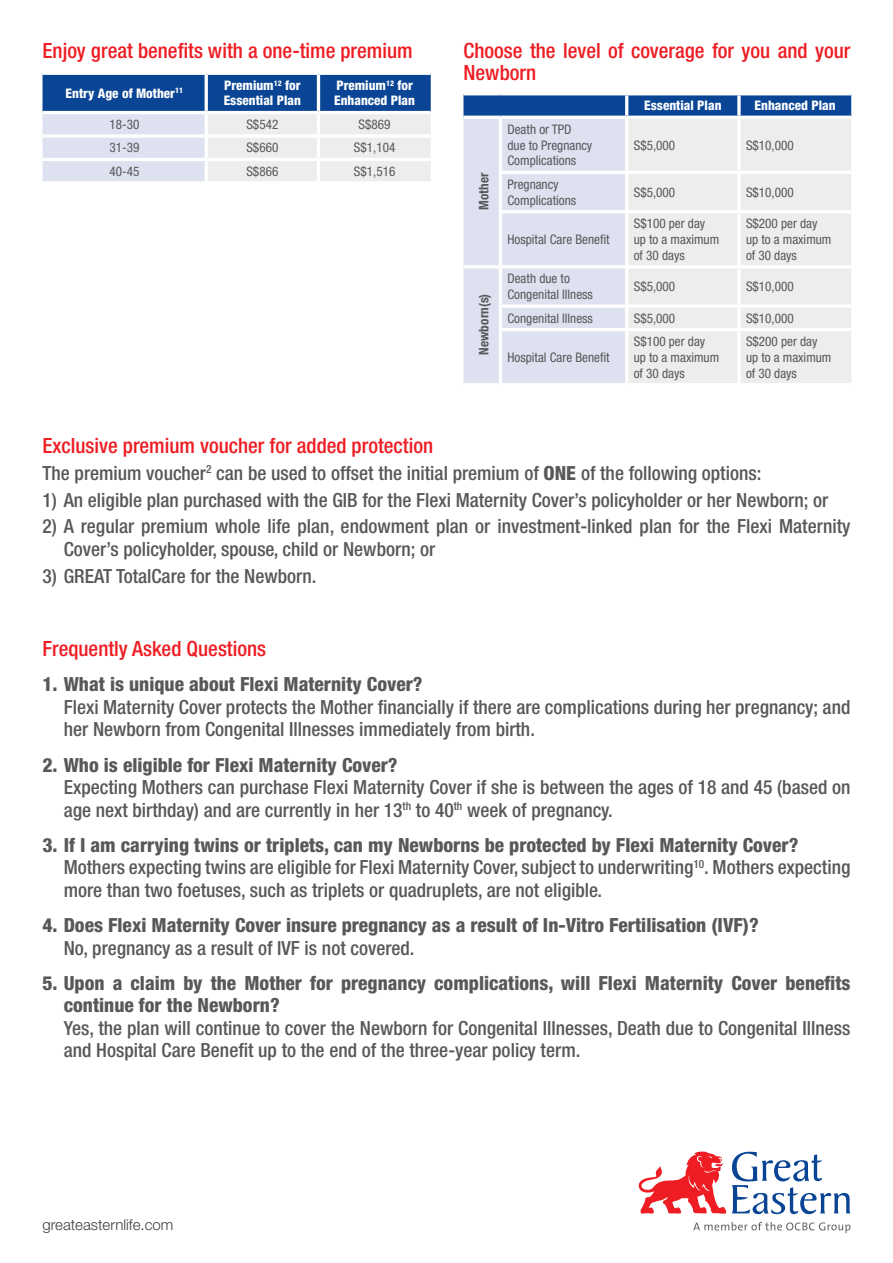
<style>
.page{position:relative;width:893px;height:1263px;background:#fff}
.page>*{position:absolute;margin:0;border:0;box-sizing:border-box;transform-origin:0 0}
.Subhead2_Red{font:500 condensed 21px/22.5px "Helvetica Neue LT Std";color:#ee1d23}
.Indent{font:500 condensed 19.5px/22.5px "Helvetica Neue LT Std";color:#57585a}
.Indent-2{font:800 condensed 19.5px/22.5px "Helvetica Neue LT Std";color:#57585a}
.Body_Text{font:500 condensed 19.5px "Helvetica Neue LT Std";color:#57585a}
.t1{font:300 15px "Helvetica Neue LT Std";color:#3e3e3f}
.t2{font:condensed 13.2px/15.9px "Helvetica Neue LT Std";color:#57585a}
.t3{font:800 condensed 13.2px/14.9px "Helvetica Neue LT Std";color:#fff}
.t4{font:700 condensed 13.2px "Helvetica Neue LT Std";letter-spacing:.015em;color:#57585a}
.s1{font-weight:800}
</style>
<div class="page">
<svg style="left:638px;top:1151px;width:212px;height:63px"></svg>
<svg style="left:693px;top:1222px;width:157px;height:11px"></svg>
<svg style="left:43px;top:75px;width:388px;height:106px;background:#94abcd"></svg>
<hr style="left:205px;top:75px;width:3px;height:36px;background:#fff">
<hr style="left:317px;top:75px;width:3px;height:36px;background:#fff">
<hr style="left:43px;top:111px;width:163px;height:3px;background:#fff">
<hr style="left:206px;top:111px;width:112px;height:3px;background:#fff">
<hr style="left:205px;top:114px;width:3px;height:20px;background:#fff">
<hr style="left:318px;top:111px;width:113px;height:3px;background:#fff">
<hr style="left:317px;top:114px;width:3px;height:20px;background:#fff">
<hr style="left:43px;top:134px;width:163px;height:4px;background:#fff">
<hr style="left:206px;top:134px;width:112px;height:4px;background:#fff">
<hr style="left:205px;top:138px;width:3px;height:20px;background:#fff">
<hr style="left:318px;top:134px;width:113px;height:4px;background:#fff">
<hr style="left:317px;top:138px;width:3px;height:20px;background:#fff">
<hr style="left:43px;top:158px;width:163px;height:3px;background:#fff">
<hr style="left:206px;top:158px;width:112px;height:3px;background:#fff">
<hr style="left:205px;top:161px;width:3px;height:20px;background:#fff">
<hr style="left:318px;top:158px;width:113px;height:3px;background:#fff">
<hr style="left:317px;top:161px;width:3px;height:20px;background:#fff">
<svg style="left:463px;top:95px;width:388px;height:288px;background:#bcc8e1"></svg>
<div style="left:628px;top:119px;width:223px;height:264px;background:#ededee"></div>
<hr style="left:625px;top:95px;width:3px;height:21px;background:#fff">
<svg style="left:737px;top:95px;width:4px;height:21px"></svg>
<hr style="left:463px;top:116px;width:37px;height:3px;background:#fff">
<hr style="left:500px;top:116px;width:127px;height:3px;background:#fff">
<hr style="left:499px;top:119px;width:3px;height:52px;background:#fff">
<hr style="left:627px;top:116px;width:112px;height:3px;background:#fff">
<hr style="left:625px;top:119px;width:3px;height:52px;background:#fff">
<hr style="left:739px;top:116px;width:112px;height:3px;background:#fff">
<hr style="left:737px;top:119px;width:4px;height:52px;background:#fff">
<hr style="left:499px;top:171px;width:128px;height:3px;background:#fff">
<hr style="left:499px;top:174px;width:3px;height:36px;background:#fff">
<hr style="left:627px;top:171px;width:112px;height:3px;background:#fff">
<hr style="left:625px;top:174px;width:3px;height:36px;background:#fff">
<hr style="left:739px;top:171px;width:112px;height:3px;background:#fff">
<hr style="left:737px;top:174px;width:4px;height:36px;background:#fff">
<hr style="left:499px;top:210px;width:128px;height:3px;background:#fff">
<hr style="left:499px;top:213px;width:3px;height:52px;background:#fff">
<hr style="left:627px;top:210px;width:112px;height:3px;background:#fff">
<hr style="left:625px;top:213px;width:3px;height:52px;background:#fff">
<hr style="left:739px;top:210px;width:112px;height:3px;background:#fff">
<hr style="left:737px;top:213px;width:4px;height:52px;background:#fff">
<hr style="left:463px;top:265px;width:37px;height:3px;background:#fff">
<hr style="left:500px;top:265px;width:127px;height:3px;background:#fff">
<hr style="left:499px;top:268px;width:3px;height:36px;background:#fff">
<hr style="left:627px;top:265px;width:112px;height:3px;background:#fff">
<hr style="left:625px;top:268px;width:3px;height:36px;background:#fff">
<hr style="left:739px;top:265px;width:112px;height:3px;background:#fff">
<hr style="left:737px;top:268px;width:4px;height:36px;background:#fff">
<hr style="left:499px;top:304px;width:128px;height:4px;background:#fff">
<hr style="left:499px;top:308px;width:3px;height:20px;background:#fff">
<hr style="left:627px;top:304px;width:112px;height:4px;background:#fff">
<hr style="left:625px;top:308px;width:3px;height:20px;background:#fff">
<hr style="left:739px;top:304px;width:112px;height:4px;background:#fff">
<hr style="left:737px;top:308px;width:4px;height:20px;background:#fff">
<hr style="left:499px;top:328px;width:128px;height:3px;background:#fff">
<hr style="left:499px;top:331px;width:3px;height:52px;background:#fff">
<hr style="left:627px;top:328px;width:112px;height:3px;background:#fff">
<hr style="left:625px;top:331px;width:3px;height:52px;background:#fff">
<hr style="left:739px;top:328px;width:112px;height:3px;background:#fff">
<hr style="left:737px;top:331px;width:4px;height:52px;background:#fff">
<p class="Subhead2_Red" style="left:43px;top:39px;width:372px">Enjoy great benefits with a one-time premium</p>
<p class="t3" style="left:66px;top:85px;width:119px">Entry Age of Mother<sup>11</sup></p>
<p class="t3" style="left:224px;top:78px;width:79px">Premium<sup>12</sup> for<br>Essential Plan</p>
<p class="t3" style="left:334px;top:78px;width:82px">Premium<sup>12</sup> for<br>Enhanced Plan</p>
<p class="t2" style="left:109px;top:116px;width:31px">18-30</p>
<p class="t2" style="left:246px;top:116px;width:33px">S$542</p>
<p class="t2" style="left:359px;top:116px;width:33px">S$869</p>
<p class="t2" style="left:109px;top:140px;width:31px">31-39</p>
<p class="t2" style="left:246px;top:140px;width:33px">S$660</p>
<p class="t2" style="left:354px;top:140px;width:43px">S$1,104</p>
<p class="t2" style="left:109px;top:163px;width:31px">40-45</p>
<p class="t2" style="left:246px;top:163px;width:33px">S$866</p>
<p class="t2" style="left:354px;top:163px;width:43px">S$1,516</p>
<p class="Subhead2_Red" style="left:463px;top:39px;width:388px">Choose the level of coverage for you and your<br>Newborn</p>
<p class="t3" style="left:644px;top:98px;width:79px">Essential Plan</p>
<p class="t3" style="left:755px;top:98px;width:82px">Enhanced Plan</p>
<p class="t2" style="left:507px;top:121px;width:86px">Death or TPD due to Pregnancy<br>Complications</p>
<p class="t2" style="left:634px;top:137px;width:43px">S$5,000</p>
<p class="t2" style="left:746px;top:137px;width:49px">S$10,000</p>
<p class="t4" style="left:476px;top:210px;width:40px;rotate:-90deg">Mother</p>
<p class="t4" style="left:476px;top:355px;width:63px;rotate:-90deg">Newborn(s)</p>
<p class="t2" style="left:507px;top:176px;width:70px">Pregnancy<br>Complications</p>
<p class="t2" style="left:634px;top:184px;width:43px">S$5,000</p>
<p class="t2" style="left:746px;top:184px;width:49px">S$10,000</p>
<p class="t2" style="left:507px;top:231px;width:104px">Hospital Care Benefit</p>
<p class="t2" style="left:746px;top:215px;width:73px">S$200 per day</p>
<p class="t2" style="left:746px;top:231px;width:87px">up to a maximum of 30 days</p>
<p class="t2" style="left:634px;top:215px;width:73px">S$100 per day</p>
<p class="t2" style="left:634px;top:231px;width:87px">up to a maximum of 30 days</p>
<p class="t2" style="left:507px;top:271px;width:64px">Death due to</p>
<p class="t2" style="left:507px;top:286px;width:87px">Congenital Illness</p>
<p class="t2" style="left:634px;top:278px;width:43px">S$5,000</p>
<p class="t2" style="left:746px;top:278px;width:49px">S$10,000</p>
<p class="t2" style="left:507px;top:310px;width:87px">Congenital Illness</p>
<p class="t2" style="left:634px;top:310px;width:43px">S$5,000</p>
<p class="t2" style="left:746px;top:310px;width:49px">S$10,000</p>
<p class="t2" style="left:507px;top:349px;width:104px">Hospital Care Benefit</p>
<p class="t2" style="left:634px;top:333px;width:73px">S$100 per day</p>
<p class="t2" style="left:634px;top:349px;width:87px">up to a maximum of 30 days</p>
<p class="t2" style="left:746px;top:333px;width:73px">S$200 per day</p>
<p class="t2" style="left:746px;top:349px;width:87px">up to a maximum of 30 days</p>
<p class="Subhead2_Red" style="left:43px;top:434px;width:392px">Exclusive premium voucher for added protection</p>
<p class="Body_Text" style="left:43px;top:461px;width:720px">The premium voucher<sup>2</sup> can be used to offset the initial premium of <span class="s1">ONE</span> of the following options:</p>
<p class="Indent" style="left:43px;top:488px;width:787px">1) An eligible plan purchased with the GIB for the Flexi Maternity Cover’s policyholder or her Newborn; or</p>
<p class="Indent" style="left:64px;top:515px;width:788px;text-indent:-21px">2) A regular premium whole life plan, endowment plan or investment-linked plan for the Flexi Maternity<br>Cover’s policyholder, spouse, child or Newborn; or</p>
<p class="Indent" style="left:43px;top:564px;width:276px">3) GREAT TotalCare for the Newborn.</p>
<p class="Subhead2_Red" style="left:43px;top:637px;width:225px">Frequently Asked Questions</p>
<p class="Indent-2" style="left:43px;top:673px;width:382px">1. What is unique about Flexi Maternity Cover?</p>
<p class="Indent" style="left:64px;top:695px;width:788px">Flexi Maternity Cover protects the Mother financially if there are complications during her pregnancy; and her Newborn from Congenital Illnesses immediately from birth.</p>
<p class="Indent-2" style="left:43px;top:753px;width:357px">2. Who is eligible for Flexi Maternity Cover?</p>
<p class="Indent" style="left:64px;top:776px;width:788px">Expecting Mothers can purchase Flexi Maternity Cover if she is between the ages of 18 and 45 (based on age next birthday) and are currently in her 13<sup>th</sup> to 40<sup>th</sup> week of pregnancy.</p>
<p class="Indent-2" style="left:43px;top:833px;width:757px">3. If I am carrying twins or triplets, can my Newborns be protected by Flexi Maternity Cover?</p>
<p class="Indent" style="left:64px;top:856px;width:788px">Mothers expecting twins are eligible for Flexi Maternity Cover, subject to underwriting<sup>10</sup>. Mothers expecting more than two foetuses, such as triplets or quadruplets, are not eligible.</p>
<p class="Indent-2" style="left:43px;top:913px;width:718px">4. Does Flexi Maternity Cover insure pregnancy as a result of In-Vitro Fertilisation (IVF)?</p>
<p class="Indent" style="left:64px;top:936px;width:352px">No, pregnancy as a result of IVF is not covered.</p>
<p class="Indent-2" style="left:64px;top:971px;width:788px;text-indent:-21px">5. Upon a claim by the Mother for pregnancy complications, will Flexi Maternity Cover benefits continue for the Newborn?</p>
<p class="Indent" style="left:64px;top:1016px;width:788px">Yes, the plan will continue to cover the Newborn for Congenital Illnesses, Death due to Congenital Illness and Hospital Care Benefit up to the end of the three-year policy term.</p>
<p class="t1" style="left:43px;top:1216px;width:132px">greateasternlife.com</p>
</div>
